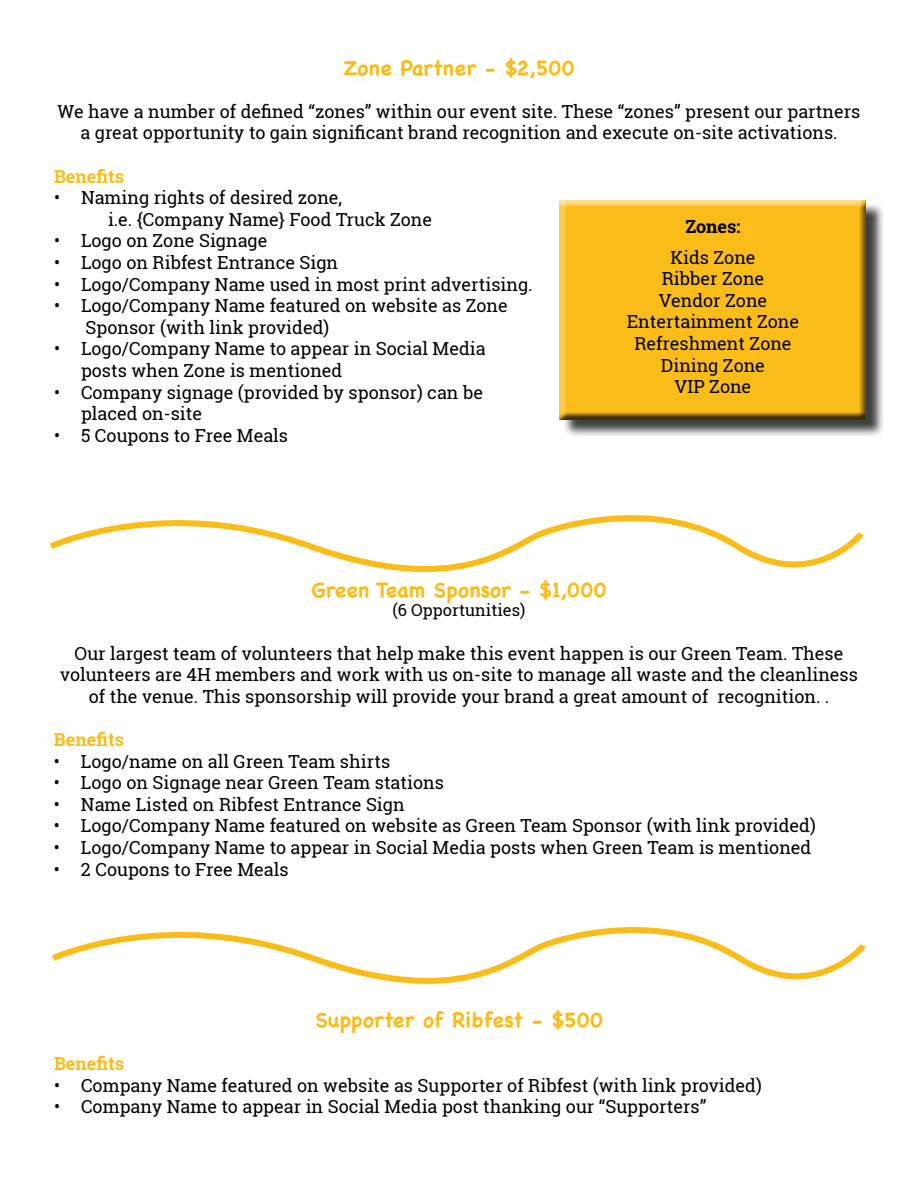
<style>
.page{position:relative;width:918px;height:1188px;background:#fff}
.page>*{position:absolute;margin:0;border:0;box-sizing:border-box;transform-origin:0 0}
.t1{font:700 21px "Chalkboard";color:#fabc19}
.t2{font:18px/21.6px "Roboto Slab";color:#000}
.t3{font:700 18px "Roboto Slab";color:#fabc19}
.t4{font:700 18px "Roboto Slab";letter-spacing:-.005em;color:#000}
.t5{font:16.5px "Roboto Slab";color:#000}
</style>
<div class="page">
<div style="left:562px;top:202px;width:323px;height:236px;background:#000;opacity:.75"></div>
<div style="left:557px;top:200px;width:311px;height:220px;background:#000;opacity:.75"></div>
<svg style="left:49px;top:515px;width:815px;height:57px"></svg>
<svg style="left:52px;top:927px;width:814px;height:57px"></svg>
<p class="t1" style="left:343px;top:55px;width:233px">Zone Partner - $2,500</p>
<p class="t2" style="left:58px;top:100px;width:804px;text-align:center">We have a number of defined “zones” within our event site. These “zones” present our partners a great opportunity to gain significant brand recognition and execute on-site activations.</p>
<p class="t3" style="left:54px;top:164px;width:72px">Benefits</p>
<p class="t2" style="left:108px;top:187px;width:326px;text-indent:-54px">• Naming rights of desired zone,<br>i.e. {Company Name} Food Truck Zone</p>
<p class="t2" style="left:54px;top:230px;width:215px">• Logo on Zone Signage</p>
<p class="t2" style="left:54px;top:251px;width:286px">• Logo on Ribfest Entrance Sign</p>
<p class="t2" style="left:54px;top:273px;width:480px">• Logo/Company Name used in most print advertising.</p>
<p class="t2" style="left:85px;top:295px;width:424px;text-indent:-31px">• Logo/Company Name featured on website as Zone<br>Sponsor (with link provided)</p>
<p class="t2" style="left:81px;top:338px;width:406px;text-indent:-27px">• Logo/Company Name to appear in Social Media posts when Zone is mentioned</p>
<p class="t2" style="left:81px;top:381px;width:404px;text-indent:-27px">• Company signage (provided by sponsor) can be placed on-site</p>
<p class="t2" style="left:54px;top:424px;width:236px">• 5 Coupons to Free Meals</p>
<p class="t4" style="left:686px;top:214px;width:56px">Zones:</p>
<p class="t2" style="left:627px;top:246px;width:174px;text-align:center">Kids Zone<br>Ribber Zone<br>Vendor Zone<br>Entertainment Zone<br>Refreshment Zone<br>Dining Zone<br>VIP Zone</p>
<p class="t1" style="left:311px;top:577px;width:297px">Green Team Sponsor - $1,000</p>
<p class="t5" style="left:393px;top:599px;width:134px">(6 Opportunities)</p>
<p class="t2" style="left:60px;top:642px;width:799px;text-align:center">Our largest team of volunteers that help make this event happen is our Green Team. These volunteers are 4H members and work with us on-site to manage all waste and the cleanliness of the venue. This sponsorship will provide your brand a great amount of recognition. .</p>
<p class="t3" style="left:54px;top:727px;width:72px">Benefits</p>
<p class="t2" style="left:54px;top:750px;width:338px">• Logo/name on all Green Team shirts</p>
<p class="t2" style="left:54px;top:772px;width:391px">• Logo on Signage near Green Team stations</p>
<p class="t2" style="left:54px;top:793px;width:352px">• Name Listed on Ribfest Entrance Sign</p>
<p class="t2" style="left:54px;top:815px;width:763px">• Logo/Company Name featured on website as Green Team Sponsor (with link provided)</p>
<p class="t2" style="left:54px;top:836px;width:759px">• Logo/Company Name to appear in Social Media posts when Green Team is mentioned</p>
<p class="t2" style="left:54px;top:858px;width:236px">• 2 Coupons to Free Meals</p>
<p class="t1" style="left:315px;top:1007px;width:289px">Supporter of Ribfest - $500</p>
<p class="t3" style="left:54px;top:1051px;width:72px">Benefits</p>
<p class="t2" style="left:54px;top:1074px;width:709px">• Company Name featured on website as Supporter of Ribfest (with link provided)</p>
<p class="t2" style="left:54px;top:1096px;width:654px">• Company Name to appear in Social Media post thanking our “Supporters”</p>
</div>
